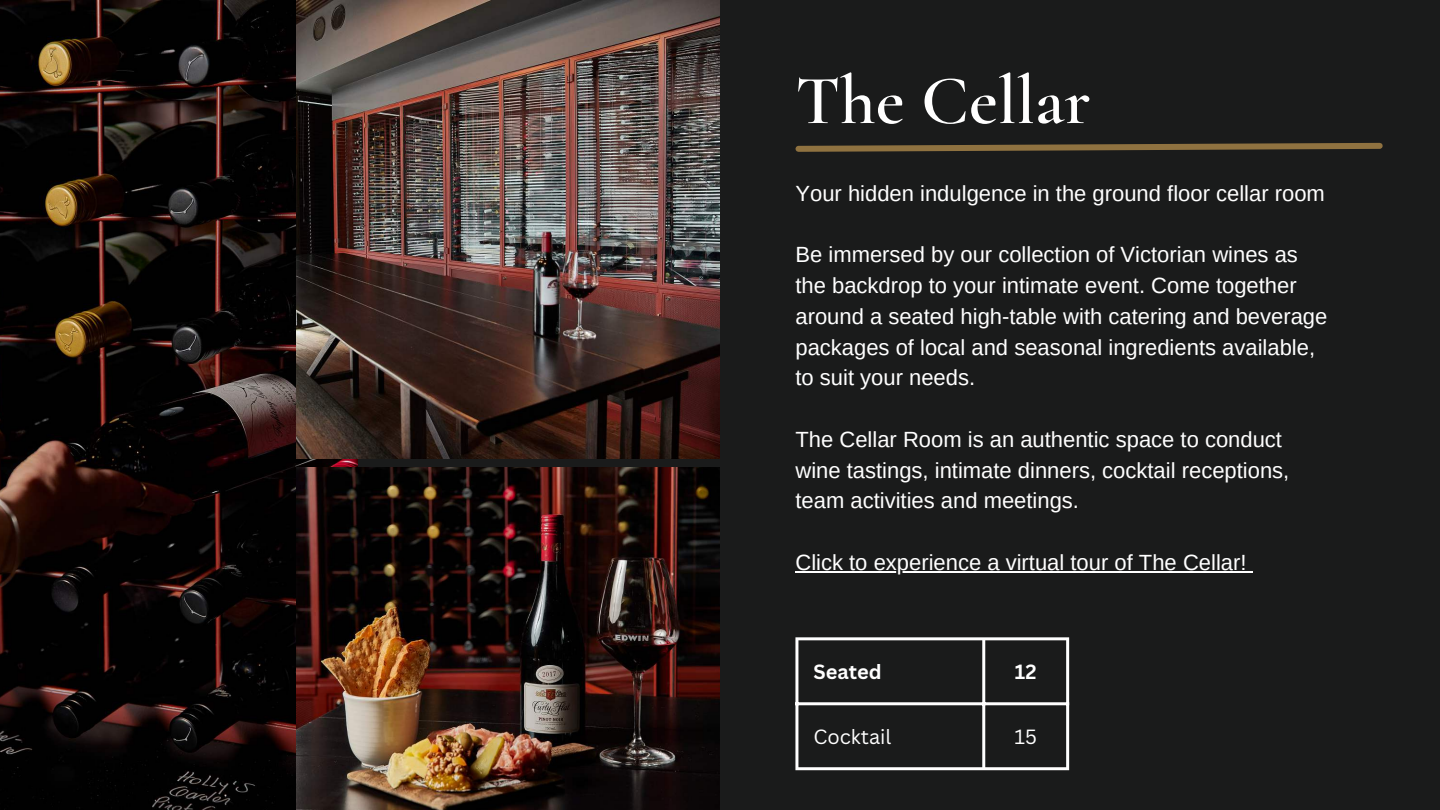
<style>
.page{position:relative;width:1440px;height:810px;background:#1a1b1b}
.page>*{position:absolute;margin:0;border:0;box-sizing:border-box;transform-origin:0 0}
.t1{font:600 70px "Cormorant Garamond";color:#fff}
.t2{font:22px/30.8px "Arimo";color:#fff}
.t3{font:20px "Canva Sans";color:#fff}
.t4{font:700 20px "Canva Sans";color:#fff}
</style>
<div class="page">
<img style="left:0;top:0;width:358px;height:810px">
<img style="left:296px;top:0;width:424px;height:458px">
<img style="left:296px;top:467px;width:424px;height:343px">
<hr style="left:795px;top:571px;width:452px;height:2px;background:#fff">
<svg style="left:1247px;top:571px;width:6px;height:2px"></svg>
<svg style="left:795px;top:142px;width:588px;height:10px"></svg>
<hr style="left:795px;top:640px;width:3px;height:127px;background:#fff">
<hr style="left:982px;top:640px;width:3px;height:127px;background:#fff">
<hr style="left:1066px;top:640px;width:3px;height:127px;background:#fff">
<hr style="left:795px;top:637px;width:274px;height:3px;background:#fff">
<hr style="left:795px;top:702px;width:274px;height:3px;background:#fff">
<hr style="left:795px;top:767px;width:274px;height:3px;background:#fff">
<h1 class="t1" style="left:795px;top:58px;width:297px">The Cellar</h1>
<p class="t2" style="left:795px;top:178px;width:531px">Your hidden indulgence in the ground floor cellar room</p>
<p class="t2" style="left:795px;top:239px;width:533px">Be immersed by our collection of Victorian wines as the backdrop to your intimate event. Come together around a seated high-table with catering and beverage packages of local and seasonal ingredients available, to suit your needs.</p>
<p class="t2" style="left:795px;top:424px;width:495px">The Cellar Room is an authentic space to conduct wine tastings, intimate dinners, cocktail receptions, team activities and meetings.</p>
<p class="t2" style="left:795px;top:547px;width:453px">Click to experience a virtual tour of The Cellar!</p>
<p class="t4" style="left:813px;top:659px;width:70px">Seated</p>
<p class="t4" style="left:1015px;top:659px;width:23px">12</p>
<p class="t3" style="left:813px;top:724px;width:80px">Cocktail</p>
<p class="t3" style="left:1014px;top:724px;width:24px">15</p>
</div>
